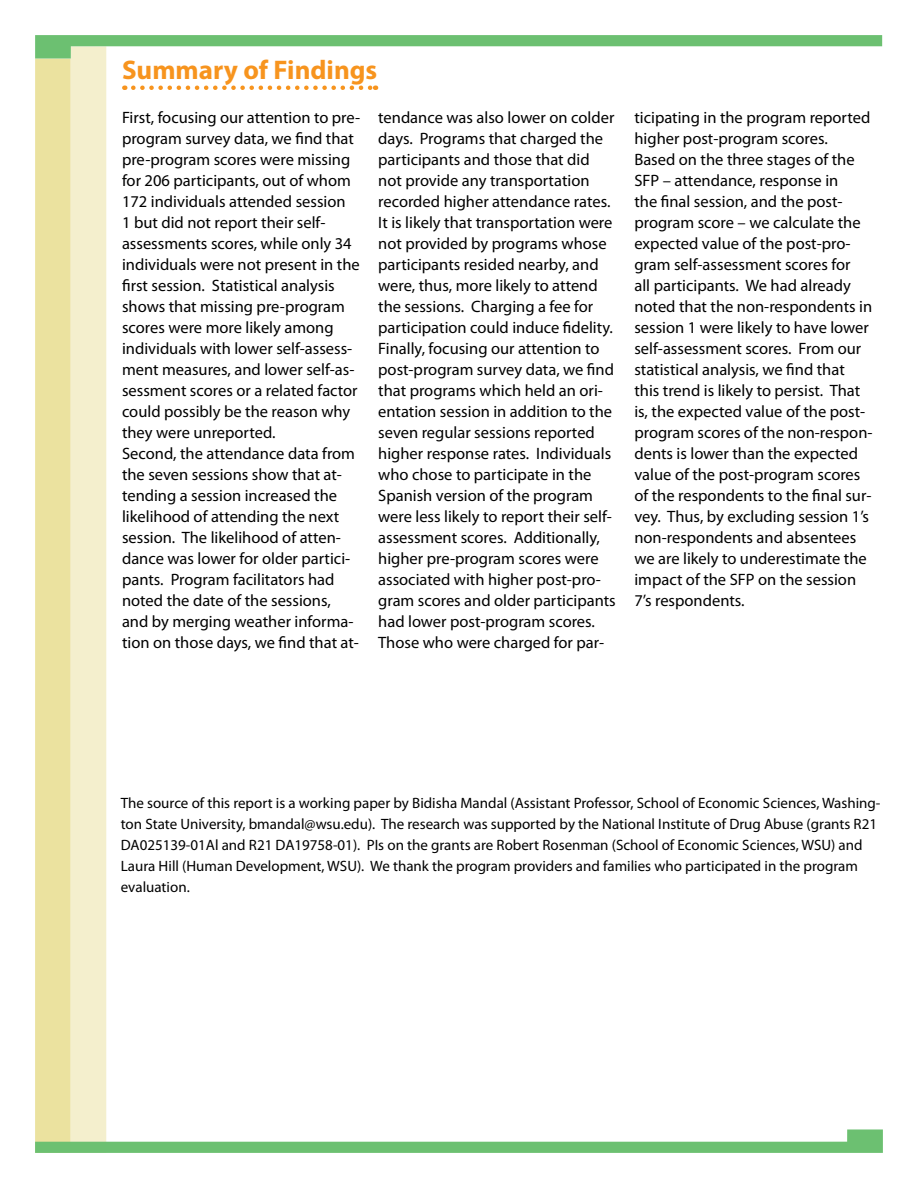
<style>
.page{position:relative;width:918px;height:1188px;background:#fff}
.page>*{position:absolute;margin:0;border:0;box-sizing:border-box;transform-origin:0 0}
.t1{font:700 27px "Myriad Pro";color:#f7941e}
.t2{font:16.5px/21px "Myriad Pro";color:#000}
.t3{font:15px/21px "Myriad Pro";color:#000}
</style>
<div class="page">
<div style="left:35px;top:59px;width:36px;height:1094px;background:#ebe29f"></div>
<div style="left:71px;top:46px;width:35px;height:1107px;background:#f4efcd"></div>
<svg style="left:35px;top:35px;width:847px;height:24px"></svg>
<svg style="left:35px;top:1129px;width:848px;height:24px"></svg>
<svg style="left:133px;top:86px;width:243px;height:4px"></svg>
<h1 class="t1" style="left:122px;top:52px;width:257px">Summary of Findings</h1>
<p class="t2" style="left:122px;top:106px;width:240px">First, focusing our attention to pre&shy;program survey data, we find that pre-program scores were missing for 206 participants, out of whom 172 individuals attended session<br>1 but did not report their self&shy;assessments scores, while only 34 individuals were not present in the first session. Statistical analysis shows that missing pre-program scores were more likely among individuals with lower self-assess&shy;ment measures, and lower self-as&shy;sessment scores or a related factor could possibly be the reason why they were unreported.<br>Second, the attendance data from the seven sessions show that at&shy;tending a session increased the likelihood of attending the next session. The likelihood of atten&shy;dance was lower for older partici&shy;pants. Program facilitators had noted the date of the sessions, and by merging weather informa&shy;tion on those days, we find that at-</p>
<p class="t2" style="left:378px;top:106px;width:239px">tendance was also lower on colder days. Programs that charged the participants and those that did not provide any transportation recorded higher attendance rates.<br>It is likely that transportation were not provided by programs whose participants resided nearby, and were, thus, more likely to attend the sessions. Charging a fee for participation could induce fidelity.<br>Finally, focusing our attention to post-program survey data, we find that programs which held an ori&shy;entation session in addition to the seven regular sessions reported higher response rates. Individuals who chose to participate in the Spanish version of the program were less likely to report their self&shy;assessment scores. Additionally, higher pre-program scores were associated with higher post-pro&shy;gram scores and older participants had lower post-program scores.<br>Those who were charged for par-</p>
<p class="t2" style="left:634px;top:106px;width:240px">ticipating in the program reported higher post-program scores.<br>Based on the three stages of the<br>SFP – attendance, response in<br>the final session, and the post&shy;program score – we calculate the expected value of the post-pro&shy;gram self-assessment scores for<br>all participants. We had already noted that the non-respondents in session 1 were likely to have lower self-assessment scores. From our statistical analysis, we find that this trend is likely to persist. That is, the expected value of the post&shy;program scores of the non-respon&shy;dents is lower than the expected value of the post-program scores of the respondents to the final sur&shy;vey. Thus, by excluding session 1’s non-respondents and absentees we are likely to underestimate the impact of the SFP on the session<br>7’s respondents.</p>
<p class="t3" style="left:121px;top:792px;width:761px">The source of this report is a working paper by Bidisha Mandal (Assistant Professor, School of Economic Sciences, Washing&shy;ton State University, bmandal@wsu.edu). The research was supported by the National Institute of Drug Abuse (grants R21<br>DA025139-01Al and R21 DA19758-01). PIs on the grants are Robert Rosenman (School of Economic Sciences, WSU) and Laura Hill (Human Development, WSU). We thank the program providers and families who participated in the program evaluation.</p>
</div>
